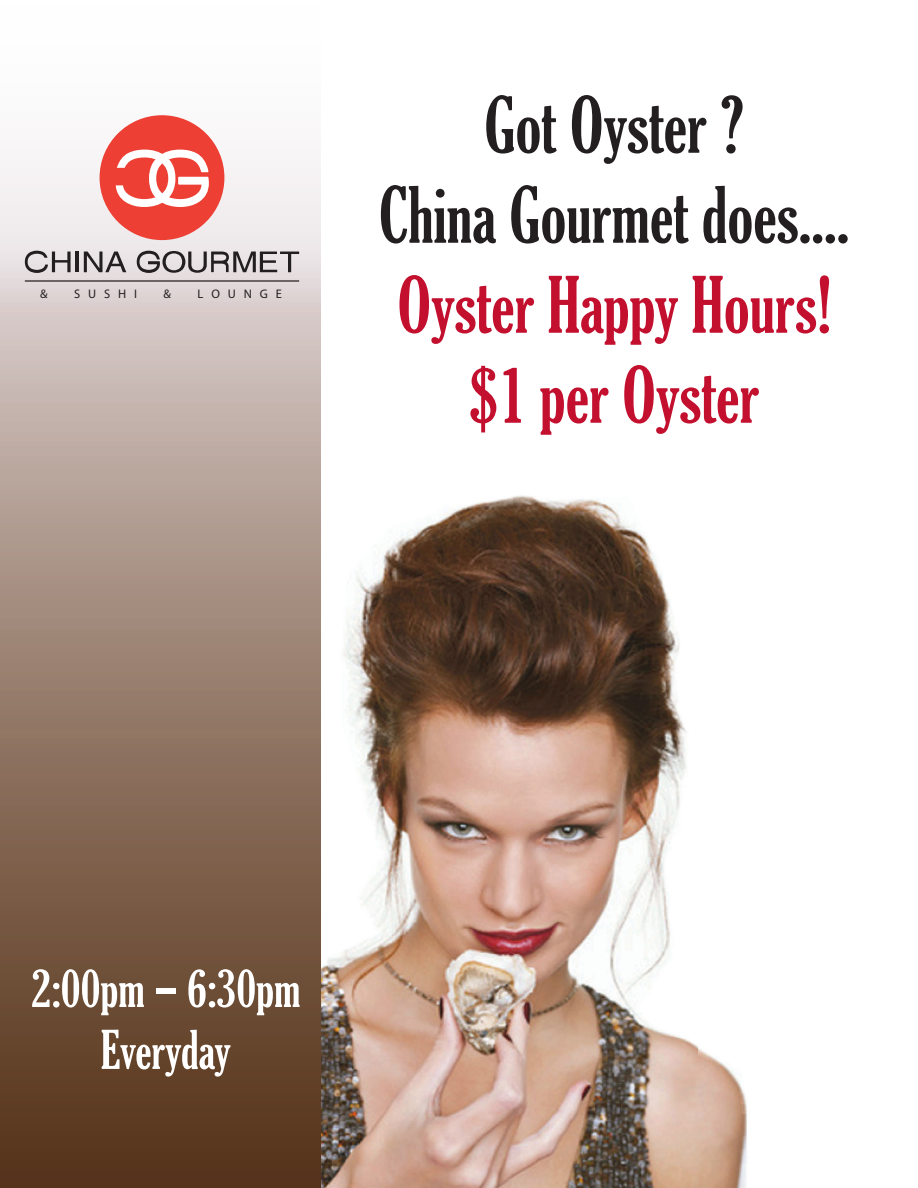
<style>
.page{position:relative;width:918px;height:1188px;background:#fff}
.page>*{position:absolute;margin:0;border:0;box-sizing:border-box;transform-origin:0 0}
.t1{font:extra-condensed 75px/90px "Gloucester";color:#231f20;text-align:center}
.t2{font:extra-condensed 75px/90px "Gloucester";color:#c3102f;text-align:center}
.t3{font:extra-condensed 51.6px/61.9px "Gloucester";color:#fff;text-align:center}
.t4{font:12.45px "Myriad Pro";color:#231f20}
.s1{font-family:"Gotham X Narrow";font-weight:500;font-stretch:normal}
</style>
<div class="page">
<img style="left:321px;top:495px;width:426px;height:693px">
<svg style="left:0;top:115px;width:321px;height:1073px;background:#9d8678"></svg>
<hr style="left:25px;top:280px;width:274px;height:2px;background:#231f20">
<hr style="left:76px;top:252px;width:3px;height:20px;background:#231f20">
<svg style="left:84px;top:252px;width:42px;height:20px"></svg>
<svg style="left:137px;top:251px;width:162px;height:22px;background:#a59fa1"></svg>
<svg style="left:25px;top:251px;width:46px;height:22px"></svg>
<div style="left:100px;top:115px;width:124px;height:125px;background:#ee3f34;border-radius:50%"></div>
<svg style="left:116px;top:150px;width:93px;height:57px"></svg>
<p class="t4" style="left:40px;top:286px;width:9px">&amp;</p>
<p class="t4" style="left:74px;top:286px;width:65px">S U S H I</p>
<p class="t4" style="left:164px;top:286px;width:9px">&amp;</p>
<p class="t4" style="left:198px;top:286px;width:86px">L O U N G E</p>
<p class="t1" style="left:379px;top:81px;width:472px">Got Oyster ?<br>China Gourmet does....</p>
<p class="t2" style="left:397px;top:261px;width:435px">Oyster Happy Hours! $1 per Oyster</p>
<p class="t3" style="left:31px;top:957px;width:271px">2:00pm <span class="s1">–</span> 6:30pm<br>Everyday</p>
</div>
